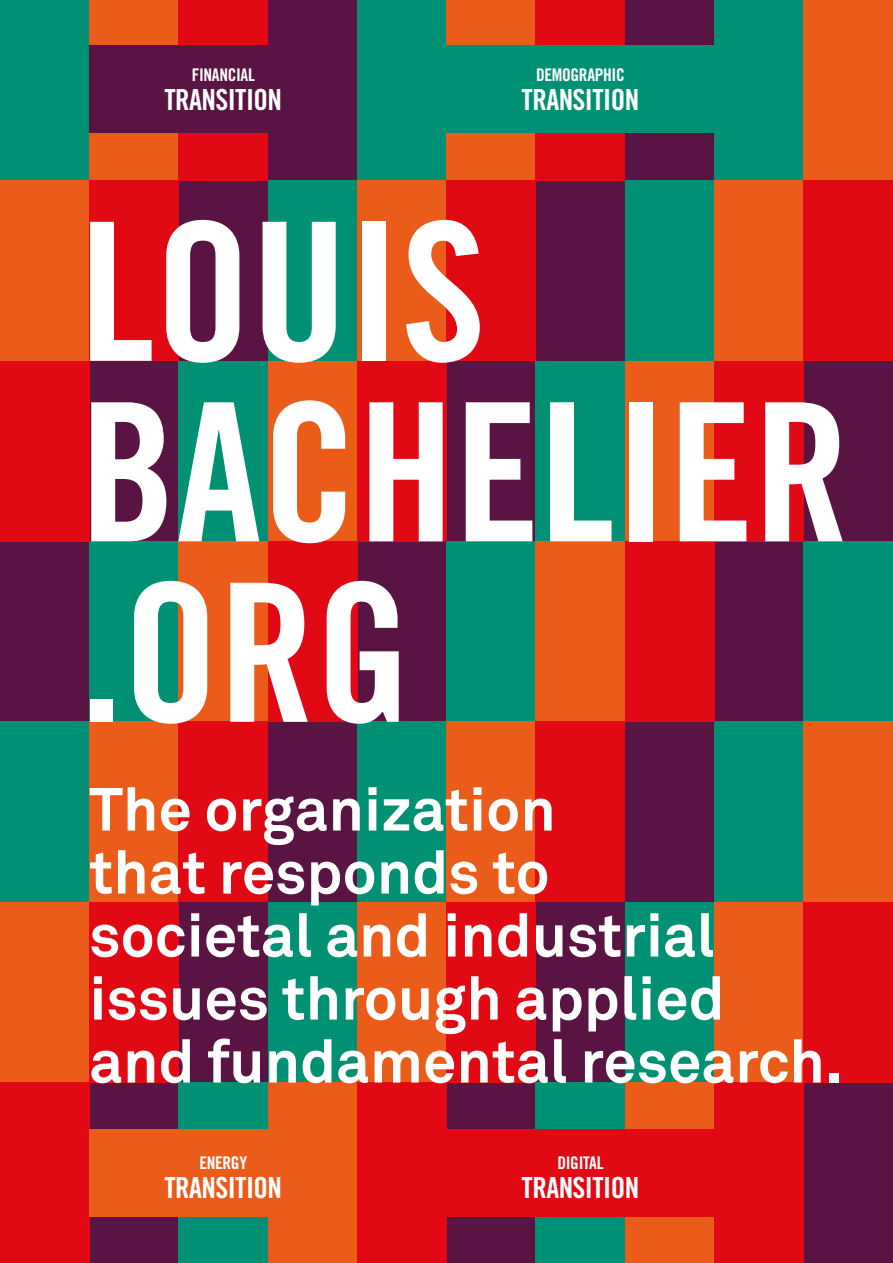
<style>
.page{position:relative;width:893px;height:1263px;background:#fff}
.page>*{position:absolute;margin:0;border:0;box-sizing:border-box;transform-origin:0 0}
.t1{font:192.6px/180.4px "Trade Gothic Bold Cond Twenty";color:#fff}
.t2{font:700 60px/63px "Akkurat Pro";color:#fff}
.t3{font:29.1px "Trade Gothic Bold Cond Twenty";letter-spacing:-.02em;color:#fff}
.t4{font:17.4px "Trade Gothic Bold Cond Twenty";letter-spacing:-.02em;color:#fff}
</style>
<div class="page">
<div style="left:268px;top:0;width:89px;height:180px;background:#591443"></div>
<div style="left:268px;top:722px;width:89px;height:180px;background:#591443"></div>
<div style="left:179px;top:902px;width:89px;height:180px;background:#591443"></div>
<div style="left:89px;top:1082px;width:90px;height:181px;background:#591443"></div>
<div style="left:179px;top:180px;width:89px;height:181px;background:#591443"></div>
<div style="left:89px;top:361px;width:90px;height:180px;background:#591443"></div>
<div style="left:0;top:541px;width:89px;height:181px;background:#591443"></div>
<div style="left:625px;top:0;width:89px;height:180px;background:#591443"></div>
<div style="left:625px;top:722px;width:89px;height:180px;background:#591443"></div>
<div style="left:536px;top:902px;width:89px;height:180px;background:#591443"></div>
<div style="left:446px;top:1082px;width:90px;height:181px;background:#591443"></div>
<div style="left:536px;top:180px;width:89px;height:181px;background:#591443"></div>
<div style="left:446px;top:361px;width:90px;height:180px;background:#591443"></div>
<div style="left:357px;top:541px;width:89px;height:181px;background:#591443"></div>
<div style="left:804px;top:1082px;width:89px;height:181px;background:#591443"></div>
<div style="left:804px;top:361px;width:89px;height:180px;background:#591443"></div>
<div style="left:714px;top:541px;width:90px;height:181px;background:#591443"></div>
<div style="left:0;top:0;width:89px;height:180px;background:#009175"></div>
<div style="left:0;top:722px;width:89px;height:180px;background:#009175"></div>
<div style="left:357px;top:0;width:89px;height:180px;background:#009175"></div>
<div style="left:357px;top:722px;width:89px;height:180px;background:#009175"></div>
<div style="left:268px;top:902px;width:89px;height:180px;background:#009175"></div>
<div style="left:179px;top:1082px;width:89px;height:181px;background:#009175"></div>
<div style="left:268px;top:180px;width:89px;height:181px;background:#009175"></div>
<div style="left:179px;top:361px;width:89px;height:180px;background:#009175"></div>
<div style="left:89px;top:541px;width:90px;height:181px;background:#009175"></div>
<div style="left:714px;top:0;width:90px;height:180px;background:#009175"></div>
<div style="left:714px;top:722px;width:90px;height:180px;background:#009175"></div>
<div style="left:625px;top:902px;width:89px;height:180px;background:#009175"></div>
<div style="left:536px;top:1082px;width:89px;height:181px;background:#009175"></div>
<div style="left:625px;top:180px;width:89px;height:181px;background:#009175"></div>
<div style="left:536px;top:361px;width:89px;height:180px;background:#009175"></div>
<div style="left:446px;top:541px;width:90px;height:181px;background:#009175"></div>
<div style="left:804px;top:541px;width:89px;height:181px;background:#009175"></div>
<div style="left:89px;top:0;width:90px;height:180px;background:#eb5c1b"></div>
<div style="left:89px;top:722px;width:90px;height:180px;background:#eb5c1b"></div>
<div style="left:0;top:902px;width:89px;height:180px;background:#eb5c1b"></div>
<div style="left:0;top:180px;width:89px;height:181px;background:#eb5c1b"></div>
<div style="left:446px;top:0;width:90px;height:180px;background:#eb5c1b"></div>
<div style="left:446px;top:722px;width:90px;height:180px;background:#eb5c1b"></div>
<div style="left:357px;top:902px;width:89px;height:180px;background:#eb5c1b"></div>
<div style="left:268px;top:1082px;width:89px;height:181px;background:#eb5c1b"></div>
<div style="left:357px;top:180px;width:89px;height:181px;background:#eb5c1b"></div>
<div style="left:268px;top:361px;width:89px;height:180px;background:#eb5c1b"></div>
<div style="left:179px;top:541px;width:89px;height:181px;background:#eb5c1b"></div>
<div style="left:804px;top:0;width:89px;height:180px;background:#eb5c1b"></div>
<div style="left:804px;top:722px;width:89px;height:180px;background:#eb5c1b"></div>
<div style="left:714px;top:902px;width:90px;height:180px;background:#eb5c1b"></div>
<div style="left:625px;top:1082px;width:89px;height:181px;background:#eb5c1b"></div>
<div style="left:714px;top:180px;width:90px;height:181px;background:#eb5c1b"></div>
<div style="left:625px;top:361px;width:89px;height:180px;background:#eb5c1b"></div>
<div style="left:536px;top:541px;width:89px;height:181px;background:#eb5c1b"></div>
<div style="left:179px;top:0;width:89px;height:180px;background:#e00914"></div>
<div style="left:179px;top:722px;width:89px;height:180px;background:#e00914"></div>
<div style="left:89px;top:902px;width:90px;height:180px;background:#e00914"></div>
<div style="left:0;top:1082px;width:89px;height:181px;background:#e00914"></div>
<div style="left:89px;top:180px;width:90px;height:181px;background:#e00914"></div>
<div style="left:0;top:361px;width:89px;height:180px;background:#e00914"></div>
<div style="left:536px;top:0;width:89px;height:180px;background:#e00914"></div>
<div style="left:536px;top:722px;width:89px;height:180px;background:#e00914"></div>
<div style="left:446px;top:902px;width:90px;height:180px;background:#e00914"></div>
<div style="left:357px;top:1082px;width:89px;height:181px;background:#e00914"></div>
<div style="left:446px;top:180px;width:90px;height:181px;background:#e00914"></div>
<div style="left:357px;top:361px;width:89px;height:180px;background:#e00914"></div>
<div style="left:268px;top:541px;width:89px;height:181px;background:#e00914"></div>
<div style="left:804px;top:902px;width:89px;height:180px;background:#e00914"></div>
<div style="left:714px;top:1082px;width:90px;height:181px;background:#e00914"></div>
<div style="left:804px;top:180px;width:89px;height:181px;background:#e00914"></div>
<div style="left:714px;top:361px;width:90px;height:180px;background:#e00914"></div>
<div style="left:625px;top:541px;width:89px;height:181px;background:#e00914"></div>
<div style="left:89px;top:45px;width:268px;height:88px;background:#591443"></div>
<div style="left:89px;top:1129px;width:268px;height:87px;background:#eb5c1b"></div>
<div style="left:446px;top:1129px;width:268px;height:87px;background:#e00914"></div>
<div style="left:436px;top:45px;width:289px;height:88px;background:#009175"></div>
<p class="t4" style="left:192px;top:64px;width:65px">FINANCIAL</p>
<p class="t3" style="left:164px;top:82px;width:119px">TRANSITION</p>
<p class="t4" style="left:536px;top:64px;width:90px">DEMOGRAPHIC</p>
<p class="t3" style="left:522px;top:82px;width:119px">TRANSITION</p>
<h1 class="t1" style="left:80px;top:200px;width:772px">LOUIS<br>BACHELIER .ORG</h1>
<p class="t2" style="left:89px;top:779px;width:755px">The organization<br>that responds to<br>societal and industrial issues through applied and fundamental research.</p>
<p class="t4" style="left:199px;top:1152px;width:49px">ENERGY</p>
<p class="t3" style="left:164px;top:1170px;width:119px">TRANSITION</p>
<p class="t4" style="left:557px;top:1152px;width:48px">DIGITAL</p>
<p class="t3" style="left:522px;top:1170px;width:119px">TRANSITION</p>
</div>
